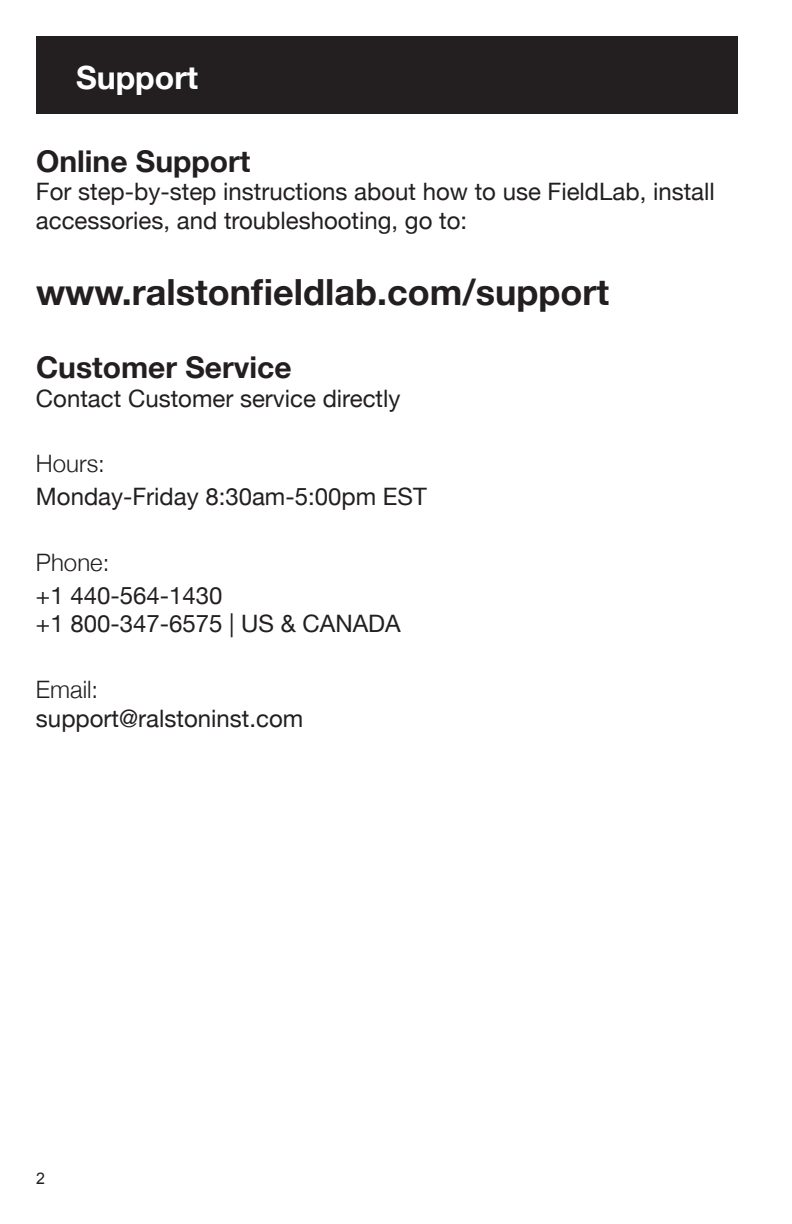
<style>
.page{position:relative;width:792px;height:1224px;background:#fff}
.page>*{position:absolute;margin:0;border:0;box-sizing:border-box;transform-origin:0 0}
.t1{font:700 36px "Helvetica Neue";color:#231f20}
.t2{font:700 32px "Helvetica Neue";color:#fff}
.t3{font:700 30px "Helvetica Neue";color:#231f20}
.t4{font:24px/28.8px "Helvetica Neue";color:#231f20}
.t5{font:300 24px "Helvetica Neue";color:#231f20}
.t6{font:16px "Arial";color:#231f20}
</style>
<div class="page">
<div style="left:36px;top:36px;width:702px;height:78px;background:#231f20"></div>
<h2 class="t2" style="left:76px;top:53px;width:124px">Support</h2>
<p class="t3" style="left:36px;top:137px;width:216px">Online Support</p>
<p class="t4" style="left:36px;top:179px;width:680px">For step-by-step instructions about how to use FieldLab, install accessories, and troubleshooting, go to:</p>
<h1 class="t1" style="left:36px;top:264px;width:575px">www.ralstonfieldlab.com/support</h1>
<p class="t3" style="left:36px;top:344px;width:257px">Customer Service</p>
<p class="t4" style="left:36px;top:385px;width:366px">Contact Customer service directly</p>
<p class="t5" style="left:36px;top:444px;width:70px">Hours:</p>
<p class="t4" style="left:36px;top:484px;width:392px">Monday-Friday 8:30am-5:00pm EST</p>
<p class="t5" style="left:36px;top:543px;width:75px">Phone:</p>
<p class="t4" style="left:36px;top:582px;width:366px">+1 440-564-1430<br>+1 800-347-6575 | US &amp; CANADA</p>
<p class="t5" style="left:36px;top:670px;width:64px">Email:</p>
<p class="t4" style="left:36px;top:705px;width:269px">support@ralstoninst.com</p>
<p class="t6" style="left:36px;top:1168px;width:10px">2</p>
</div>
